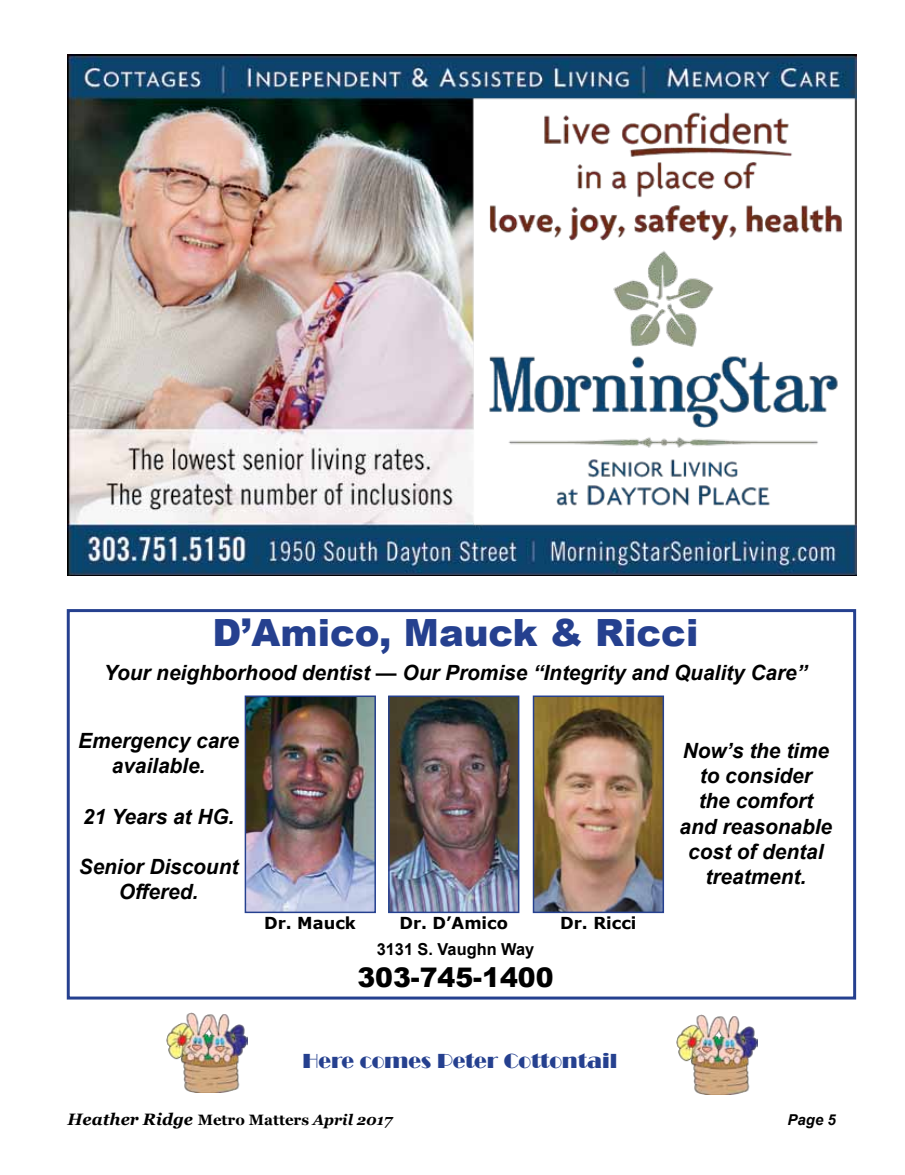
<style>
.page{position:relative;width:905px;height:1175px;background:#fff}
.page>*{position:absolute;margin:0;border:0;box-sizing:border-box;transform-origin:0 0}
.t1{font:900 37.5px "Arial";color:#25408f}
.t2{font:900 27px "Arial";color:#000}
.t3{font:italic 700 21px/25.2px "Arial";color:#000;text-align:center}
.t4{font:21px "Broadway";color:#25408f}
.t5{font:italic 700 16.5px "Georgia";color:#000}
.t6{font:700 16.5px "Verdana";color:#000}
.t7{font:700 16.5px "Arial";color:#000}
.t8{font:italic 700 15px "Arial";color:#000}
.s1{font-style:normal;font-size:15px}
.s2{font-size:15px}
</style>
<div class="page">
<img style="left:68px;top:55px;width:788px;height:521px">
<img style="left:390px;top:697px;width:127px;height:214px">
<div style="left:388px;top:695px;width:131px;height:218px;border:1px solid #25408f"></div>
<img style="left:247px;top:697px;width:127px;height:214px">
<div style="left:245px;top:695px;width:131px;height:218px;border:1px solid #25408f"></div>
<img style="left:534px;top:697px;width:128px;height:214px">
<div style="left:532px;top:695px;width:132px;height:218px;border:1px solid #25408f"></div>
<div style="left:67px;top:609px;width:789px;height:390px;border:3px solid #25408f"></div>
<img style="left:166px;top:1012px;width:81px;height:80px">
<img style="left:677px;top:1014px;width:81px;height:80px">
<h1 class="t1" style="left:212px;top:605px;width:487px">D’Amico, Mauck &amp; Ricci</h1>
<p class="t3" style="left:104px;top:660px;width:704px">Your neighborhood dentist — Our Promise “Integrity and Quality Care”</p>
<p class="t3" style="left:78px;top:728px;width:162px">Emergency care available.</p>
<p class="t3" style="left:83px;top:804px;width:153px">21 Years at HG.</p>
<p class="t3" style="left:79px;top:854px;width:161px">Senior Discount<br>Offered.</p>
<p class="t6" style="left:399px;top:911px;width:110px">Dr. D’Amico</p>
<p class="t6" style="left:264px;top:911px;width:93px">Dr. Mauck</p>
<p class="t6" style="left:560px;top:911px;width:78px">Dr. Ricci</p>
<p class="t7" style="left:377px;top:938px;width:159px">3131 S. Vaughn Way</p>
<p class="t2" style="left:357px;top:958px;width:198px">303-745-1400</p>
<p class="t4" style="left:302px;top:1048px;width:316px">Here comes Peter Cottontail</p>
<p class="t3" style="left:679px;top:738px;width:154px">Now’s the time to consider<br>the comfort and reasonable cost of dental treatment.</p>
<p class="t5" style="left:68px;top:1109px;width:326px">Heather Ridge <span class="s1">Metro Matters</span> <span class="s2">April 2017</span></p>
<p class="t8" style="left:787px;top:1110px;width:50px">Page 5</p>
</div>
